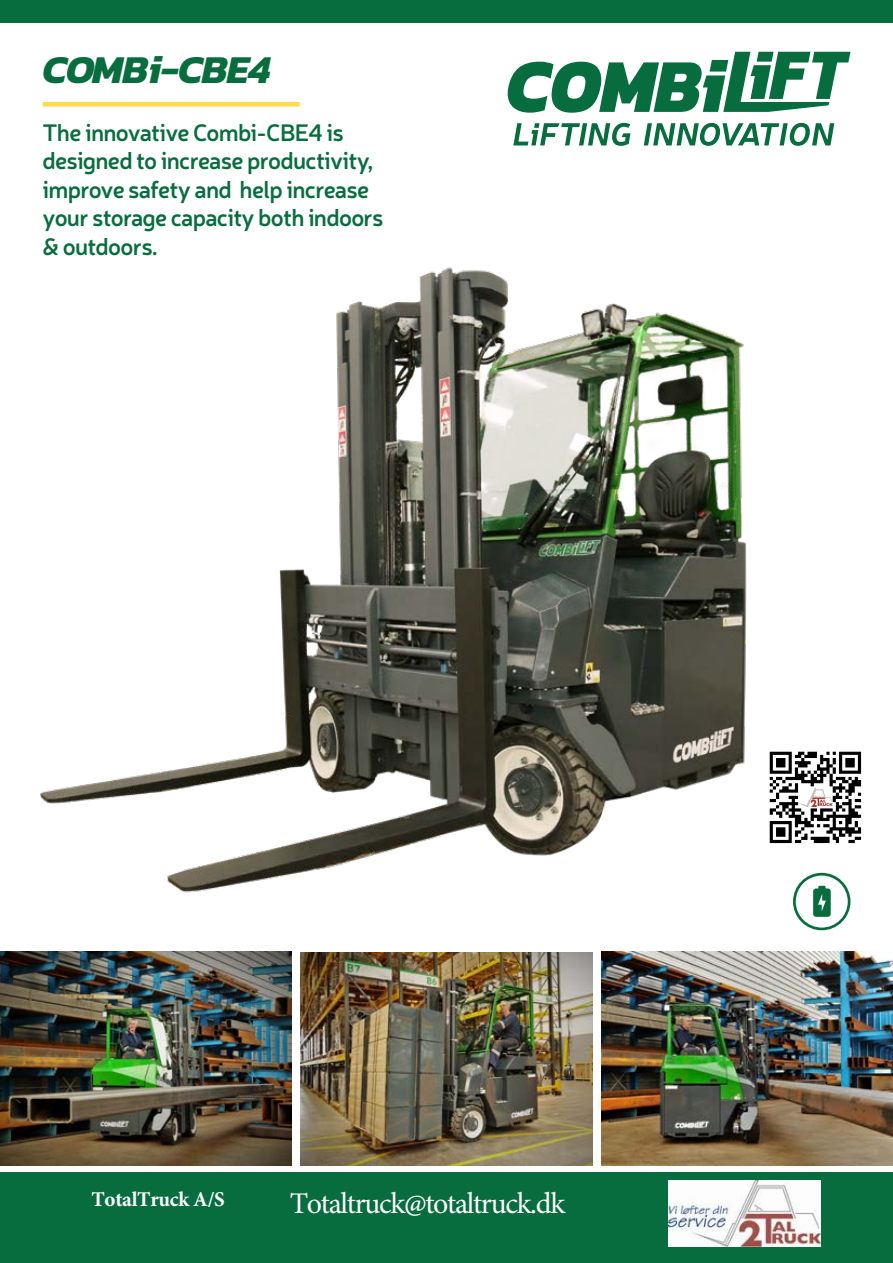
<style>
.page{position:relative;width:893px;height:1263px;background:#fff}
.page>*{position:absolute;margin:0;border:0;box-sizing:border-box;transform-origin:0 0}
.t1{font:italic 700 40.05px "Kanit";letter-spacing:-.02em;color:#086d3e}
.t2{font:30px "Minion Pro";letter-spacing:-.045em;color:#fff}
.t3{font:600 23.7px/28.5px "Neris";letter-spacing:-.03em;color:#086d3e}
.t4{font:700 21px "Minion Pro";letter-spacing:-.015em;color:#fff}
</style>
<div class="page">
<div style="left:0;top:1172px;width:893px;height:91px;background:#086d3e"></div>
<div style="left:0;top:0;width:893px;height:22px;background:#086d3e"></div>
<svg style="left:508px;top:52px;width:342px;height:61px"></svg>
<svg style="left:513px;top:123px;width:117px;height:23px"></svg>
<svg style="left:644px;top:123px;width:190px;height:23px"></svg>
<div style="left:43px;top:102px;width:257px;height:5px;background:#fcdc4b"></div>
<img style="left:0;top:952px;width:292px;height:213px">
<img style="left:601px;top:952px;width:292px;height:213px">
<img style="left:300px;top:952px;width:292px;height:213px">
<svg style="left:793px;top:873px;width:57px;height:57px"></svg>
<img style="left:40px;top:267px;width:707px;height:626px">
<img style="left:668px;top:1180px;width:153px;height:66px">
<img style="left:769px;top:751px;width:93px;height:93px">
<h1 class="t1" style="left:43px;top:39px;width:229px">COMBi-CBE4</h1>
<p class="t3" style="left:43px;top:117px;width:342px">The innovative Combi-CBE4 is designed to increase productivity, improve safety and help increase your storage capacity both indoors &amp; outdoors.</p>
<p class="t4" style="left:91px;top:1186px;width:135px">TotalTruck A/S</p>
<p class="t2" style="left:290px;top:1185px;width:277px">Totaltruck@totaltruck.dk</p>
</div>
